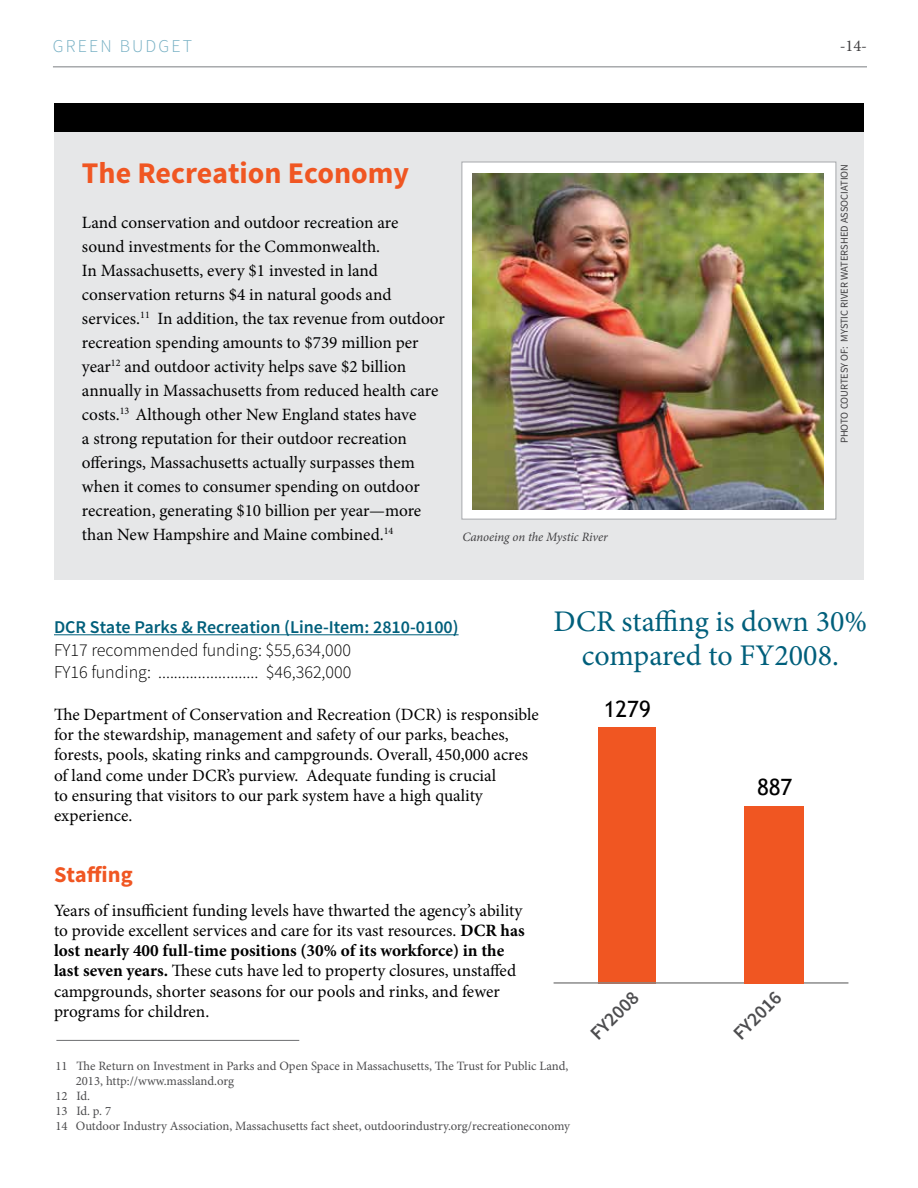
<style>
.page{position:relative;width:918px;height:1188px;background:#fff}
.page>*{position:absolute;margin:0;border:0;box-sizing:border-box;transform-origin:0 0}
.t1{font:30px/34.5px "Minion Pro";color:#005f7b;text-align:center}
.t2{font:700 30px "Source Sans Pro";color:#f05622}
.t3{font:700 22.5px "Source Sans Pro";color:#f05622}
.t4{font:22.5px "Trebuchet MS";color:#000}
.t5{font:600 19.5px "Source Sans Pro";color:#4d4d4f}
.t6{font:300 18px/22.5px "Source Sans Pro";color:#000}
.t7{font:600 18px "Source Sans Pro";color:#005f7b}
.t8{font:300 18px "Source Sans Pro";letter-spacing:.12em;color:#75afc3}
.t9{font:17.25px/24px "Minion Pro";color:#000}
.t10{font:16.5px "Minion Pro";color:#414042}
.t11{font:12.75px "Minion Pro";letter-spacing:-.005em;color:#4d4d4f}
.t12{font:italic 12.75px "Minion Pro";letter-spacing:-.01em;color:#414042}
.t13{font:10.5px "Source Sans Pro";color:#414042}
.s1{font-weight:700}
</style>
<div class="page">
<hr style="left:53px;top:66px;width:814px;height:2px;background:#a7a9ac">
<hr style="left:54px;top:634px;width:405px;height:1px;background:#005f7b">
<div style="left:54px;top:103px;width:810px;height:477px;background:#e6e7e8"></div>
<div style="left:54px;top:103px;width:810px;height:28px;background:#000"></div>
<div style="left:462px;top:162px;width:374px;height:357px;background:#fff;border:1px solid #a7a9ac"></div>
<img style="left:472px;top:174px;width:352px;height:336px">
<hr style="left:56px;top:1040px;width:243px;height:1px;background:#6d6e71">
<div style="left:598px;top:727px;width:58px;height:257px;background:#f05622"></div>
<hr style="left:554px;top:982px;width:294px;height:2px;background:#878787">
<div style="left:744px;top:806px;width:60px;height:178px;background:#f05622"></div>
<p class="t8" style="left:53px;top:35px;width:141px">GREEN BUDGET</p>
<p class="t10" style="left:840px;top:34px;width:29px">-14-</p>
<h1 class="t2" style="left:82px;top:153px;width:329px">The Recreation Economy</h1>
<p class="t9" style="left:82px;top:210px;width:365px">Land conservation and outdoor recreation are sound investments for the Commonwealth.<br>In Massachusetts, every $1 invested in land conservation returns $4 in natural goods and services.<sup>11</sup> In addition, the tax revenue from outdoor recreation spending amounts to $739 million per year<sup>12</sup> and outdoor activity helps save $2 billion annually in Massachusetts from reduced health care costs.<sup>13</sup> Although other New England states have<br>a strong reputation for their outdoor recreation offerings, Massachusetts actually surpasses them when it comes to consumer spending on outdoor recreation, generating $10 billion per year—more than New Hampshire and Maine combined.<sup>14</sup></p>
<p class="t12" style="left:462px;top:528px;width:147px">Canoeing on the Mystic River</p>
<p class="t13" style="left:838px;top:443px;width:281px;rotate:-90deg">PHOTO COURTESY OF: MYSTIC RIVER WATERSHED ASSOCIATION</p>
<p class="t7" style="left:54px;top:616px;width:406px">DCR State Parks &amp; Recreation (Line-Item: 2810-0100)</p>
<p class="t6" style="left:54px;top:638px;width:299px">FY17 recommended funding: $55,634,000<br>FY16 funding: ......................... $46,362,000</p>
<p class="t9" style="left:54px;top:704px;width:486px;line-height:20.2px">The Department of Conservation and Recreation (DCR) is responsible for the stewardship, management and safety of our parks, beaches, forests, pools, skating rinks and campgrounds. Overall, 450,000 acres of land come under DCR’s purview. Adequate funding is crucial<br>to ensuring that visitors to our park system have a high quality experience.</p>
<h1 class="t1" style="left:554px;top:604px;width:315px">DCR staffing is down 30% compared to FY2008.</h1>
<h2 class="t4" style="left:604px;top:695px;width:49px">1279</h2>
<h2 class="t4" style="left:757px;top:774px;width:37px">887</h2>
<h2 class="t3" style="left:54px;top:860px;width:80px">Staffing</h2>
<p class="t9" style="left:54px;top:900px;width:472px;line-height:20.2px">Years of insufficient funding levels have thwarted the agency’s ability to provide excellent services and care for its vast resources. <span class="s1">DCR has lost nearly 400 full-time positions (30% of its workforce) in the last seven years.</span> These cuts have led to property closures, unstaffed campgrounds, shorter seasons for our pools and rinks, and fewer programs for children.</p>
<p class="t5" style="left:585px;top:1027px;width:61px;rotate:-45deg">FY2008</p>
<p class="t5" style="left:728px;top:1028px;width:61px;rotate:-45deg">FY2016</p>
<p class="t11" style="left:56px;top:1057px;width:514px">11 The Return on Investment in Parks and Open Space in Massachusetts, The Trust for Public Land,</p>
<p class="t11" style="left:76px;top:1072px;width:160px">2013, http://www.massland.org</p>
<p class="t11" style="left:56px;top:1087px;width:36px">12 Id.</p>
<p class="t11" style="left:56px;top:1102px;width:57px">13 Id. p. 7</p>
<p class="t11" style="left:56px;top:1117px;width:516px">14 Outdoor Industry Association, Massachusetts fact sheet, outdoorindustry.org/recreationeconomy</p>
</div>
